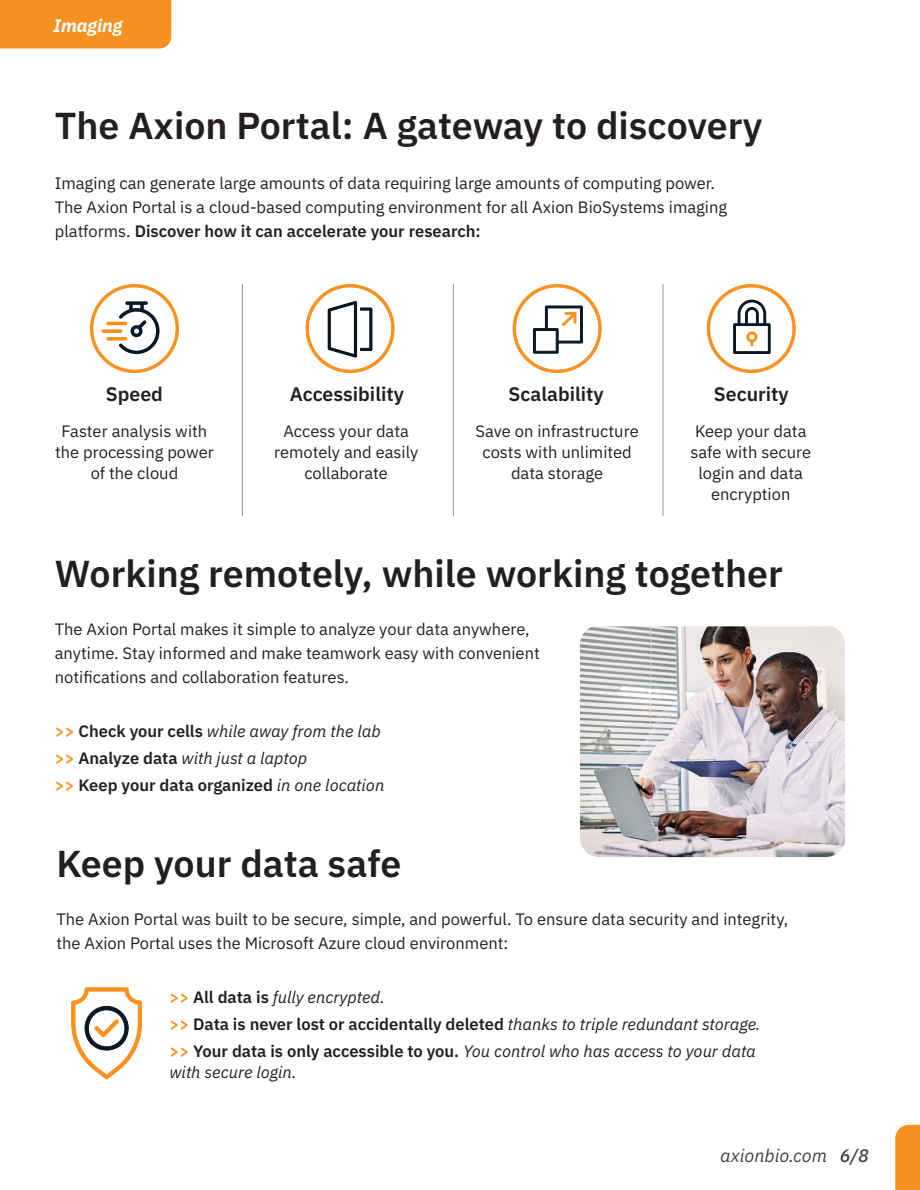
<style>
.page{position:relative;width:920px;height:1190px;background:#fff}
.page>*{position:absolute;margin:0;border:0;box-sizing:border-box;transform-origin:0 0}
.t1{font:600 37.5px "IBM Plex Sans";color:#231f20}
.t2{font:600 19.5px "IBM Plex Sans";color:#231f20}
.t3{font:italic 18px "IBM Plex Sans";color:#404040}
.t4{font:italic 700 18px "IBM Plex Sans";color:#fff}
.t5{font:16.5px/21px "IBM Plex Sans";color:#231f20;text-align:center}
.t6{font:italic 16.5px "IBM Plex Sans";color:#231f20}
.t7{font:600 16.5px "IBM Plex Sans";color:#231f20}
.s1{font-weight:600}
.s2{font-weight:600;font-style:normal;color:#f69120}
.s3{font-weight:600;font-style:normal}
.s4{color:#f69120}
.s5{font-weight:400;font-style:italic}
.s6{font-weight:500}
</style>
<div class="page">
<svg style="left:895px;top:1124px;width:24px;height:65px"></svg>
<hr style="left:242px;top:284px;width:1px;height:232px;background:#a39f9a">
<hr style="left:452px;top:284px;width:2px;height:232px;background:#a39f9a">
<hr style="left:662px;top:284px;width:1px;height:232px;background:#a39f9a">
<div style="left:0;top:0;width:171px;height:48px;background:#f69120"></div>
<img style="left:580px;top:626px;width:264px;height:230px">
<svg style="left:71px;top:987px;width:71px;height:92px"></svg>
<svg style="left:89px;top:284px;width:90px;height:89px"></svg>
<svg style="left:305px;top:284px;width:90px;height:89px"></svg>
<svg style="left:512px;top:284px;width:90px;height:89px"></svg>
<svg style="left:706px;top:284px;width:89px;height:89px"></svg>
<p class="t4" style="left:54px;top:11px;width:70px">Imaging</p>
<p class="t1" style="left:55px;top:97px;width:709px">The Axion Portal: A gateway to discovery</p>
<p class="t5" style="left:55px;top:170px;width:673px;line-height:24px;text-align:left">Imaging can generate large amounts of data requiring large amounts of computing power.<br>The Axion Portal is a cloud-based computing environment for all Axion BioSystems imaging platforms. <span class="s1">Discover how it can accelerate your research:</span></p>
<p class="t2" style="left:106px;top:378px;width:59px">Speed</p>
<p class="t5" style="left:55px;top:419px;width:160px">Faster analysis with the processing power of the cloud</p>
<p class="t2" style="left:289px;top:378px;width:116px">Accessibility</p>
<p class="t2" style="left:508px;top:378px;width:97px">Scalability</p>
<p class="t2" style="left:713px;top:378px;width:76px">Security</p>
<p class="t5" style="left:274px;top:419px;width:146px">Access your data remotely and easily collaborate</p>
<p class="t5" style="left:475px;top:419px;width:164px">Save on infrastructure costs with unlimited data storage</p>
<p class="t5" style="left:690px;top:419px;width:122px">Keep your data safe with secure login and data encryption</p>
<p class="t1" style="left:55px;top:544px;width:729px">Working remotely, while working together</p>
<p class="t5" style="left:55px;top:615px;width:486px;line-height:24px;text-align:left">The Axion Portal makes it simple to analyze your data anywhere, anytime. Stay informed and make teamwork easy with convenient notifications and collaboration features.</p>
<p class="t6" style="left:55px;top:718px;width:327px"><span class="s2">&gt;&gt;</span> <span class="s3">Check your cells</span> while away from the lab</p>
<p class="t6" style="left:55px;top:745px;width:254px"><span class="s2">&gt;&gt;</span> <span class="s3">Analyze data</span> with just a laptop</p>
<p class="t7" style="left:55px;top:771px;width:331px"><span class="s4">&gt;&gt;</span> Keep your data organized <span class="s5">in one location</span></p>
<p class="t1" style="left:56px;top:834px;width:346px">Keep your data safe</p>
<p class="t5" style="left:56px;top:907px;width:733px">The Axion Portal was built to be secure, simple, and powerful. To ensure data security and integrity,</p>
<p class="t5" style="left:56px;top:931px;width:453px">the Axion Portal uses the Microsoft Azure cloud environment:</p>
<p class="t6" style="left:169px;top:984px;width:217px"><span class="s2">&gt;&gt;</span> <span class="s3">All data is</span> fully encrypted.</p>
<p class="t7" style="left:169px;top:1010px;width:592px"><span class="s4">&gt;&gt;</span> Data is never lost or accidentally deleted <span class="s5">thanks to triple redundant storage.</span></p>
<p class="t6" style="left:169px;top:1038px;width:587px"><span class="s2">&gt;&gt;</span> <span class="s3">Your data is only accessible to you.</span> You control who has access to your data</p>
<p class="t6" style="left:169px;top:1059px;width:129px">with secure login.</p>
<p class="t3" style="left:720px;top:1141px;width:150px">axionbio.com <span class="s6">6/8</span></p>
</div>
